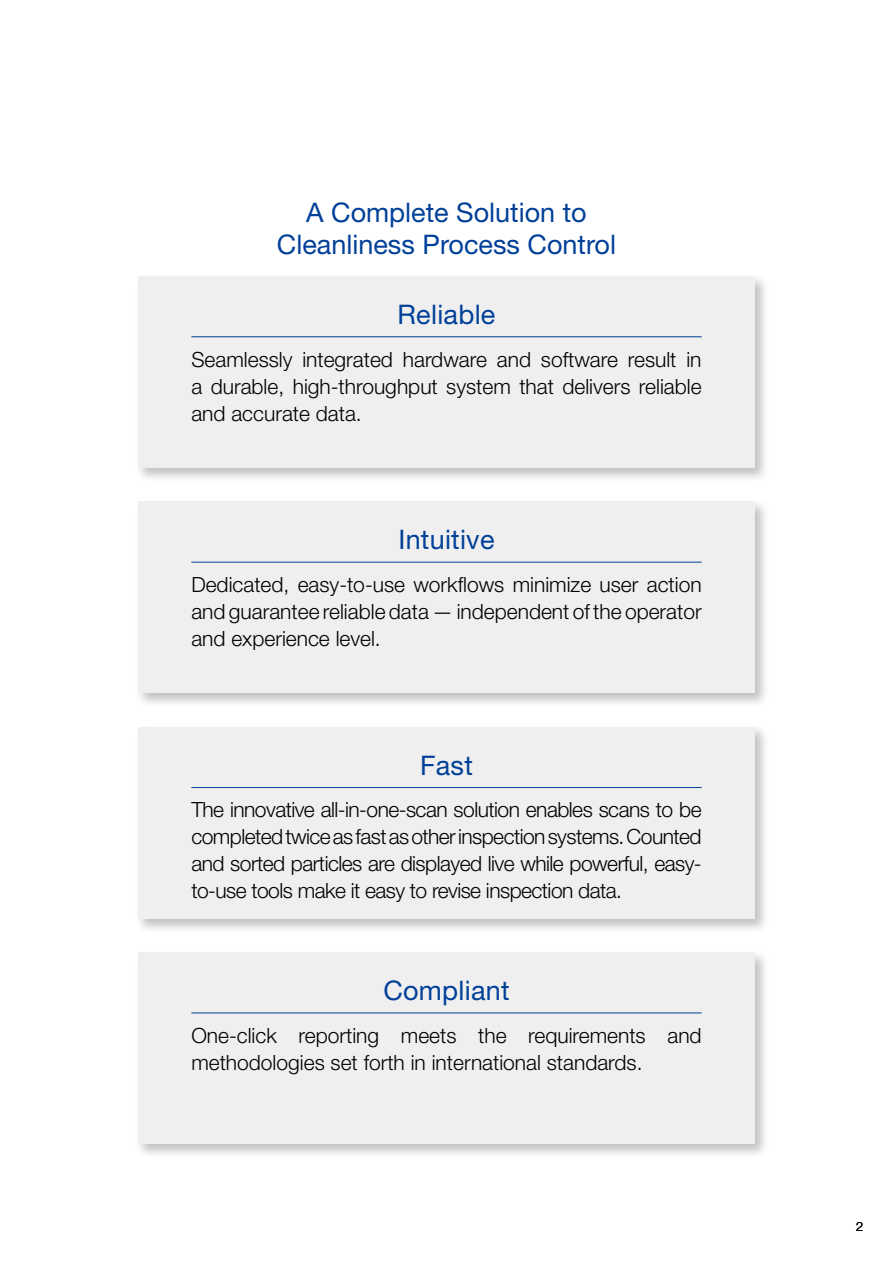
<style>
.page{position:relative;width:893px;height:1263px;background:#fff}
.page>*{position:absolute;margin:0;border:0;box-sizing:border-box;transform-origin:0 0}
.t1{font:27px/31.5px "Helvetica Neue LT Std";color:#004098;text-align:center}
.t2{font:300 21px/27px "Helvetica Neue LT Std";color:#000;text-align:justify}
.t3{font:300 12.75px "Helvetica Neue LT Std";color:#000}
</style>
<div class="page">
<div style="left:135px;top:273px;width:635px;height:210px;background:#000;opacity:.25"></div>
<div style="left:138px;top:276px;width:617px;height:192px;background:#efefef"></div>
<hr style="left:191px;top:336px;width:511px;height:1px;background:#004098">
<div style="left:135px;top:499px;width:635px;height:209px;background:#000;opacity:.25"></div>
<div style="left:138px;top:502px;width:617px;height:191px;background:#efefef"></div>
<hr style="left:191px;top:562px;width:511px;height:1px;background:#004098">
<div style="left:135px;top:724px;width:635px;height:210px;background:#000;opacity:.25"></div>
<div style="left:138px;top:727px;width:617px;height:191px;background:#efefef"></div>
<hr style="left:191px;top:787px;width:511px;height:1px;background:#004098">
<div style="left:135px;top:949px;width:635px;height:210px;background:#000;opacity:.25"></div>
<div style="left:138px;top:952px;width:617px;height:192px;background:#efefef"></div>
<hr style="left:191px;top:1013px;width:511px;height:1px;background:#004098">
<p class="t1" style="left:277px;top:197px;width:341px">A Complete Solution to<br>Cleanliness Process Control</p>
<p class="t1" style="left:398px;top:298px;width:99px">Reliable</p>
<p class="t2" style="left:191px;top:345px;width:512px">Seamlessly integrated hardware and software result in a durable, high-throughput system that delivers reliable and accurate data.</p>
<p class="t1" style="left:398px;top:523px;width:98px">Intuitive</p>
<p class="t2" style="left:191px;top:571px;width:512px">Dedicated, easy-to-use workflows minimize user action and guarantee reliable data — independent of the operator and experience level.</p>
<p class="t1" style="left:420px;top:749px;width:54px">Fast</p>
<p class="t2" style="left:191px;top:796px;width:512px">The innovative all-in-one-scan solution enables scans to be completed twice as fast as other inspection systems. Counted and sorted particles are displayed live while powerful, easy&shy;to-use tools make it easy to revise inspection data.</p>
<p class="t1" style="left:383px;top:974px;width:128px">Compliant</p>
<p class="t2" style="left:191px;top:1021px;width:512px">One-click reporting meets the requirements and methodologies set forth in international standards.</p>
<p class="t3" style="left:856px;top:1219px;width:9px">2</p>
</div>
